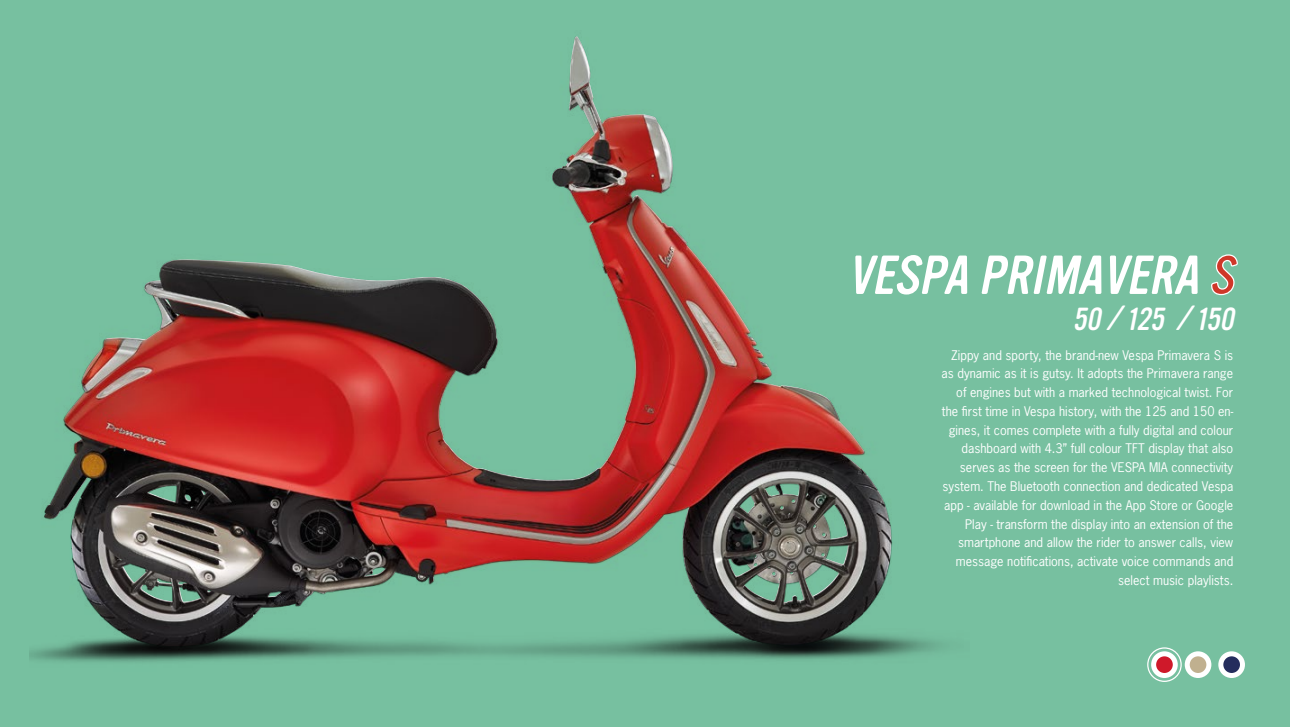
<style>
.page{position:relative;width:1290px;height:727px;background:#fff}
.page>*{position:absolute;margin:0;border:0;box-sizing:border-box;transform-origin:0 0}
.t1{font:italic 53.75px "Vinyl OT";color:#fff}
.t2{font:italic 31.25px "Vinyl OT";color:#fff}
.t3{font:12.5px/18.8px "News Gothic Std";color:#fff;text-align:right}
.s1{color:#cf3729}
</style>
<div class="page">
<div style="left:0;top:0;width:1290px;height:726px;background:#77c0a0"></div>
<svg style="left:1211px;top:254px;width:27px;height:42px"></svg>
<div style="left:1187px;top:653px;width:22px;height:22px;background:#c0b08f;border-radius:50%"></div>
<div style="left:1185px;top:651px;width:26px;height:26px;border:5px solid #fff;border-radius:50%"></div>
<div style="left:1221px;top:653px;width:21px;height:22px;background:#252d5d;border-radius:50%"></div>
<div style="left:1218px;top:651px;width:27px;height:26px;border:5px solid #fff;border-radius:50%"></div>
<div style="left:1153px;top:653px;width:22px;height:22px;background:#cf192a;border-radius:50%"></div>
<div style="left:1151px;top:651px;width:27px;height:26px;border:5px solid #fff;border-radius:50%"></div>
<div style="left:1147px;top:647px;width:35px;height:34px;border:1px solid #fff;border-radius:50%"></div>
<img style="left:29px;top:36px;width:916px;height:626px">
<img style="left:364px;top:37px;width:273px;height:443px">
<h1 class="t1" style="left:847px;top:246px;width:387px">VESPA PRIMAVERA <span class="s1">S</span></h1>
<h2 class="t2" style="left:1073px;top:302px;width:162px">50 / 125 / 150</h2>
<p class="t3" style="left:941px;top:345px;width:293px">Zippy and sporty, the brand-new Vespa Primavera S is as dynamic as it is gutsy. It adopts the Primavera range of engines but with a marked technological twist. For the first time in Vespa history, with the 125 and 150 en&shy;gines, it comes complete with a fully digital and colour dashboard with 4.3” full colour TFT display that also serves as the screen for the VESPA MIA connectivity system. The Bluetooth connection and dedicated Vespa app - available for download in the App Store or Google Play - transform the display into an extension of the smartphone and allow the rider to answer calls, view message notifications, activate voice commands and select music playlists.</p>
</div>
